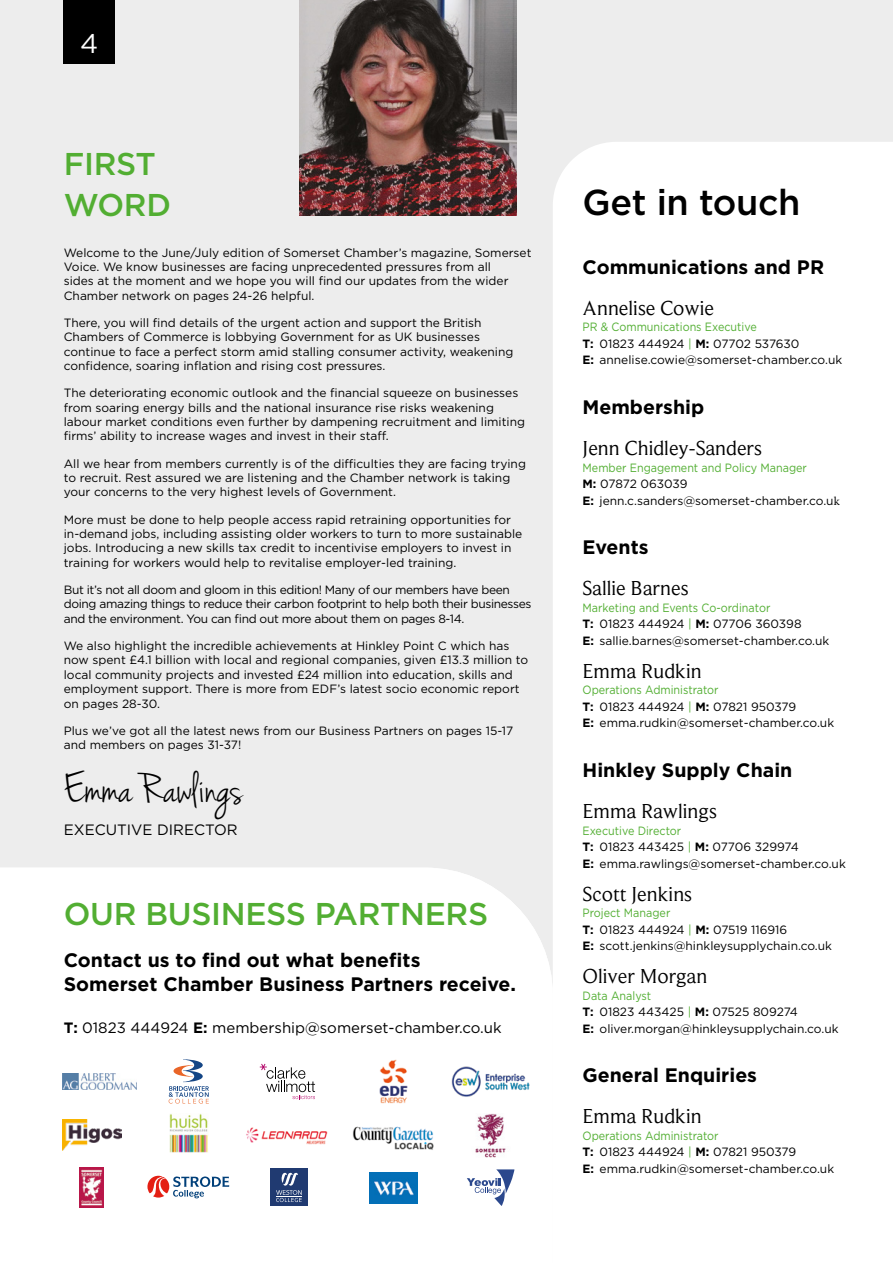
<style>
.page{position:relative;width:893px;height:1263px;background:#ededed}
.page>*{position:absolute;margin:0;border:0;box-sizing:border-box;transform-origin:0 0}
.t1{font:45px "Jenna Sue";color:#000}
.t2{font:500 36px "Gotham";letter-spacing:-.01em;color:#000}
.t3{font:500 31.5px/41.2px "Gotham";letter-spacing:-.01em;color:#52ae32}
.t4{font:27px "Gotham";color:#fff}
.t5{font:21px "Beaufort W01";color:#000}
.t6{font:700 19.5px/24.8px "Gotham";color:#000}
.t7{font:15px "Gotham";color:#000}
.t8{font:12px/14.4px "Gotham";color:#000}
.t9{font:12px/14.4px "Gotham";letter-spacing:-.03em;color:#000}
.s1{font-weight:700}
.s2{color:#52ae32}
.s3{font-family:"Minion Pro"}
</style>
<div class="page">
<div style="left:553px;top:142px;width:340px;height:1121px;background:#fff"></div>
<img style="left:300px;top:0;width:216px;height:216px">
<div style="left:64px;top:0;width:51px;height:64px;background:#000"></div>
<div style="left:0;top:868px;width:553px;height:395px;background:#fff"></div>
<img style="left:63px;top:1119px;width:58px;height:31px">
<img style="left:62px;top:1073px;width:74px;height:16px">
<img style="left:465px;top:1113px;width:51px;height:44px">
<img style="left:80px;top:1167px;width:24px;height:40px">
<svg style="left:147px;top:1176px;width:82px;height:22px;background:#cab7c0"></svg>
<svg style="left:467px;top:1169px;width:47px;height:37px;background:#c7cee0"></svg>
<img style="left:380px;top:1059px;width:28px;height:44px">
<img style="left:243px;top:1123px;width:87px;height:24px">
<div style="left:269px;top:1168px;width:41px;height:40px;background:#fff"></div>
<div style="left:270px;top:1168px;width:38px;height:38px;background:#203a71"></div>
<svg style="left:276px;top:1172px;width:26px;height:30px"></svg>
<img style="left:351px;top:1119px;width:85px;height:36px">
<svg style="left:260px;top:1064px;width:55px;height:35px;background:#dcd8da"></svg>
<img style="left:369px;top:1172px;width:48px;height:32px">
<img style="left:169px;top:1114px;width:39px;height:38px">
<svg style="left:169px;top:1059px;width:40px;height:44px;background:#d2d3db"></svg>
<img style="left:449px;top:1064px;width:83px;height:35px">
<h3 class="t4" style="left:80px;top:27px;width:20px">4</h3>
<h3 class="t3" style="left:64px;top:142px;width:109px">FIRST<br>WORD</h3>
<p class="t8" style="left:64px;top:245px;width:469px">Welcome to the June/July edition of Somerset Chamber’s magazine, Somerset Voice. We know businesses are facing unprecedented pressures from all<br>sides at the moment and we hope you will find our updates from the wider Chamber network on pages 24-26 helpful.</p>
<p class="t8" style="left:64px;top:315px;width:451px">There, you will find details of the urgent action and support the British Chambers of Commerce is lobbying Government for as UK businesses continue to face a perfect storm amid stalling consumer activity, weakening confidence, soaring inflation and rising cost pressures.</p>
<p class="t8" style="left:64px;top:386px;width:463px">The deteriorating economic outlook and the financial squeeze on businesses from soaring energy bills and the national insurance rise risks weakening labour market conditions even further by dampening recruitment and limiting firms’ ability to increase wages and invest in their staff.</p>
<p class="t8" style="left:64px;top:456px;width:464px">All we hear from members currently is of the difficulties they are facing trying to recruit. Rest assured we are listening and the Chamber network is taking your concerns to the very highest levels of Government.</p>
<p class="t8" style="left:64px;top:512px;width:460px">More must be done to help people access rapid retraining opportunities for in-demand jobs, including assisting older workers to turn to more sustainable jobs. Introducing a new skills tax credit to incentivise employers to invest in training for workers would help to revitalise employer-led training.</p>
<p class="t9" style="left:64px;top:582px;width:469px">But it’s not all doom and gloom in this edition! Many of our members have been doing amazing things to reduce their carbon footprint to help both their businesses and the environment. You can find out more about them on pages 8-14.</p>
<p class="t8" style="left:64px;top:638px;width:466px">We also highlight the incredible achievements at Hinkley Point C which has now spent £4.1 billion with local and regional companies, given £13.3 million to local community projects and invested £24 million into education, skills and employment support. There is more from EDF’s latest socio economic report on pages 28-30.</p>
<p class="t8" style="left:64px;top:723px;width:451px">Plus we’ve got all the latest news from our Business Partners on pages 15-17 and members on pages 31-37!</p>
<h1 class="t1" style="left:64px;top:763px;width:180px">Emma Rawlings</h1>
<p class="t7" style="left:64px;top:820px;width:175px">EXECUTIVE DIRECTOR</p>
<h3 class="t3" style="left:64px;top:893px;width:426px">OUR BUSINESS PARTNERS</h3>
<h3 class="t6" style="left:64px;top:947px;width:454px">Contact us to find out what benefits<br>Somerset Chamber Business Partners receive.</h3>
<p class="t7" style="left:64px;top:1018px;width:439px"><span class="s1">T:</span> 01823 444924 <span class="s1">E:</span> membership@somerset-chamber.co.uk</p>
<h2 class="t2" style="left:583px;top:179px;width:220px">Get in touch</h2>
<h3 class="t6" style="left:583px;top:254px;width:243px">Communications and PR</h3>
<h3 class="t5" style="left:583px;top:296px;width:133px">Annelise Cowie</h3>
<p class="t8" style="left:583px;top:319px;width:261px;line-height:16.5px"><span class="s2">PR &amp; Communications Executive<br></span><span class="s1">T:</span> 01823 444924 <span class="s2">|</span> <span class="s1">M:</span> 07702 537630<br><span class="s1">E:</span> annelise.cowie@somerset-chamber.co.uk</p>
<h3 class="t6" style="left:583px;top:394px;width:123px">Membership</h3>
<h3 class="t5" style="left:583px;top:436px;width:181px">Jenn Chidley-Sanders</h3>
<p class="t8" style="left:583px;top:459px;width:259px;line-height:16.5px"><span class="s2">Member Engagement and Policy Manager<br></span><span class="s1">M:</span> 07872 063039<br><span class="s1">E:</span> jenn.c.sanders@somerset-chamber.co.u<span class="s3">k</span></p>
<h3 class="t6" style="left:583px;top:535px;width:67px">Events</h3>
<h3 class="t5" style="left:583px;top:576px;width:107px">Sallie Barnes</h3>
<p class="t8" style="left:583px;top:599px;width:248px;line-height:16.5px"><span class="s2">Marketing and Events Co-ordinator<br></span><span class="s1">T:</span> 01823 444924 <span class="s2">|</span> <span class="s1">M:</span> 07706 360398<br><span class="s1">E:</span> sallie.barnes@somerset-chamber.co.uk</p>
<h3 class="t5" style="left:583px;top:659px;width:121px">Emma Rudkin</h3>
<p class="t8" style="left:583px;top:682px;width:253px;line-height:16.5px"><span class="s2">Operations Administrator<br></span><span class="s1">T:</span> 01823 444924 <span class="s2">|</span> <span class="s1">M:</span> 07821 950379<br><span class="s1">E:</span> emma.rudkin@somerset-chamber.co.uk</p>
<h3 class="t6" style="left:583px;top:757px;width:211px">Hinkley Supply Chain</h3>
<h3 class="t5" style="left:583px;top:799px;width:136px">Emma Rawlings</h3>
<p class="t8" style="left:583px;top:822px;width:265px;line-height:16.5px"><span class="s2">Executive Director<br></span><span class="s1">T:</span> 01823 443425 <span class="s2">|</span> <span class="s1">M:</span> 07706 329974<br><span class="s1">E:</span> emma.rawlings@somerset-chamber.co.uk</p>
<h3 class="t5" style="left:583px;top:882px;width:111px">Scott Jenkins</h3>
<p class="t8" style="left:583px;top:904px;width:251px;line-height:16.5px"><span class="s2">Project Manager<br></span><span class="s1">T:</span> 01823 444924 <span class="s2">|</span> <span class="s1">M:</span> 07519 116916<br><span class="s1">E:</span> scott.jenkins@hinkleysupplychain.co.uk</p>
<h3 class="t5" style="left:583px;top:964px;width:126px">Oliver Morgan</h3>
<p class="t8" style="left:583px;top:987px;width:257px;line-height:16.5px"><span class="s2">Data Analyst<br></span><span class="s1">T:</span> 01823 443425 <span class="s2">|</span> <span class="s1">M:</span> 07525 809274<br><span class="s1">E:</span> oliver.morgan@hinkleysupplychain.co.uk</p>
<h3 class="t6" style="left:583px;top:1063px;width:176px">General Enquiries</h3>
<h3 class="t5" style="left:583px;top:1104px;width:121px">Emma Rudkin</h3>
<p class="t8" style="left:583px;top:1127px;width:253px;line-height:16.5px"><span class="s2">Operations Administrator<br></span><span class="s1">T:</span> 01823 444924 <span class="s2">|</span> <span class="s1">M:</span> 07821 950379<br><span class="s1">E:</span> emma.rudkin@somerset-chamber.co.uk</p>
</div>
